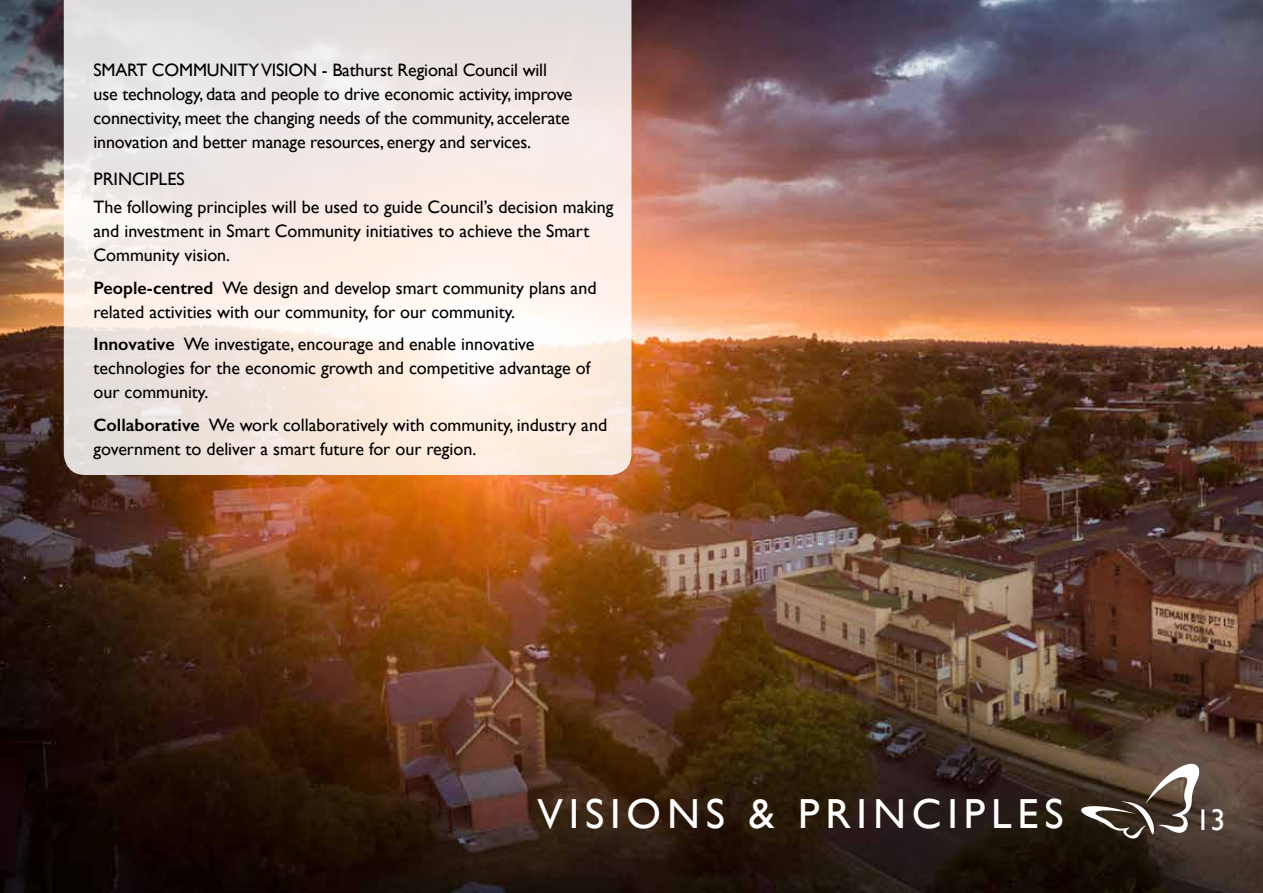
<style>
.page{position:relative;width:1263px;height:893px;background:#fff}
.page>*{position:absolute;margin:0;border:0;box-sizing:border-box;transform-origin:0 0}
.t1{font:42px "Gill Sans";letter-spacing:.14em;color:#fff}
.t2{font:30px "Gill Sans";color:#fff}
.t3{font:18px/24px "Gill Sans";color:#000}
.s1{font-weight:600}
</style>
<div class="page">
<img style="left:0;top:0;width:1263px;height:893px">
<svg style="left:64px;top:0;width:567px;height:475px;background:#f3e9e4"></svg>
<svg style="left:1081px;top:764px;width:118px;height:74px;background:#66594d"></svg>
<p class="t3" style="left:94px;top:58px;width:480px">SMART COMMUNITY VISION - Bathurst Regional Council will use technology, data and people to drive economic activity, improve connectivity, meet the changing needs of the community, accelerate innovation and better manage resources, energy and services.</p>
<p class="t3" style="left:94px;top:165px;width:522px;line-height:28.2px">PRINCIPLES<br>The following principles will be used to guide Council’s decision making</p>
<p class="t3" style="left:94px;top:219px;width:497px">and investment in Smart Community initiatives to achieve the Smart<br>Community vision.</p>
<p class="t3" style="left:94px;top:275px;width:504px"><span class="s1">People-centred</span> We design and develop smart community plans and related activities with our community, for our community.</p>
<p class="t3" style="left:94px;top:332px;width:498px"><span class="s1">Innovative</span> We investigate, encourage and enable innovative technologies for the economic growth and competitive advantage of our community.</p>
<p class="t3" style="left:94px;top:412px;width:515px"><span class="s1">Collaborative</span> We work collaboratively with community, industry and government to deliver a smart future for our region.</p>
<h1 class="t1" style="left:537px;top:789px;width:528px">VI SI ONS &amp; PRINCI PLES</h1>
<h2 class="t2" style="left:1195px;top:803px;width:31px">13</h2>
</div>
